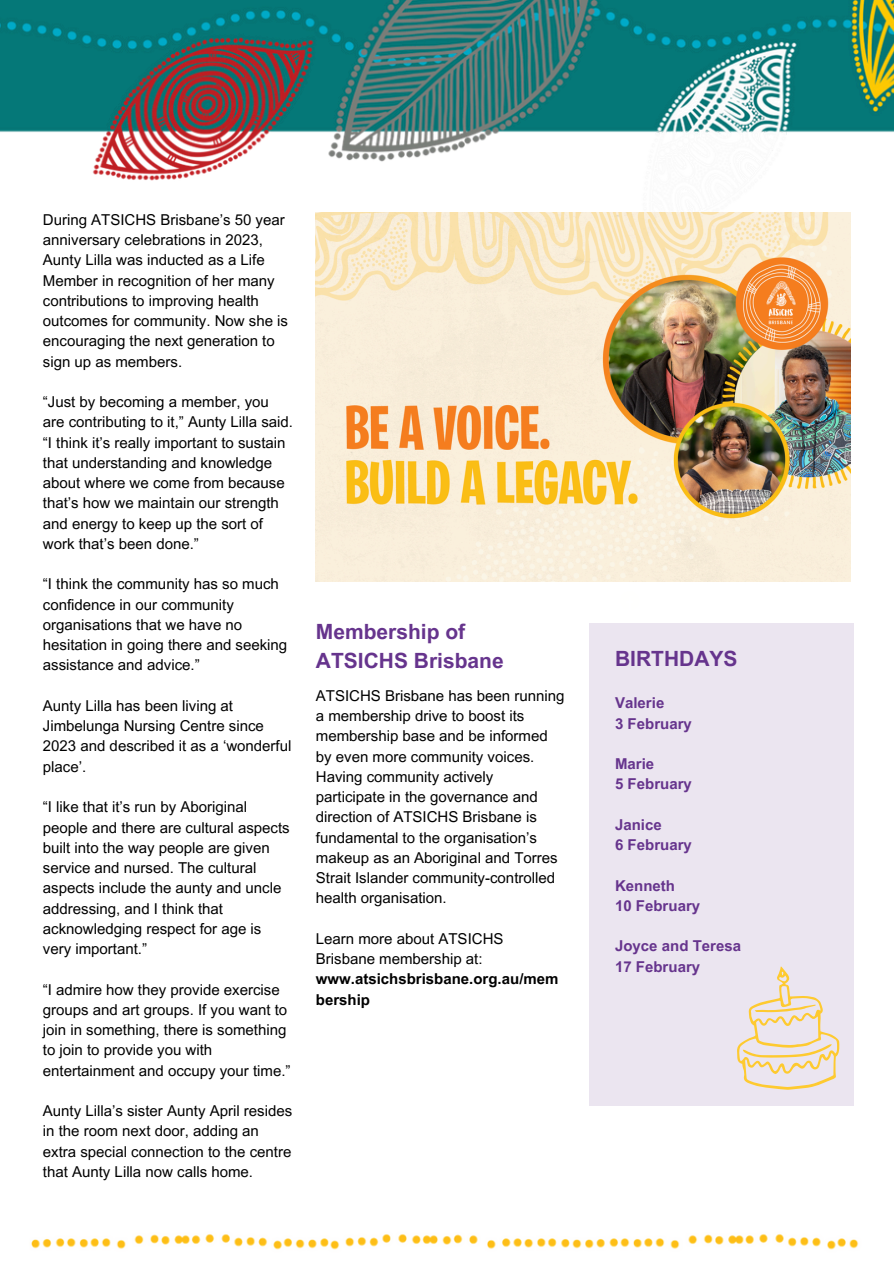
<style>
.page{position:relative;width:894px;height:1264px;background:#fff}
.page>*{position:absolute;margin:0;border:0;box-sizing:border-box;transform-origin:0 0}
.t1{font:700 21px/29.2px "Arial MT Pro";color:#66348d}
.t2{font:15px/20.2px "Arial MT Pro";color:#000}
.t3{font:700 15px/20.2px "Arial MT Pro";color:#66348d}
.s1{font-weight:700}
</style>
<div class="page">
<img style="left:0;top:0;width:893px;height:1106px">
<img style="left:316px;top:213px;width:534px;height:369px">
<svg style="left:620px;top:591px;width:19px;height:18px"></svg>
<img style="left:31px;top:1234px;width:828px;height:16px">
<div style="left:588px;top:623px;width:265px;height:483px;background:#ebe5f0"></div>
<svg style="left:737px;top:966px;width:102px;height:123px"></svg>
<p class="t2" style="left:43px;top:211px;width:246px">During ATSICHS Brisbane’s 50 year anniversary celebrations in 2023,<br>Aunty Lilla was inducted as a Life<br>Member in recognition of her many contributions to improving health outcomes for community. Now she is encouraging the next generation to sign up as members.</p>
<p class="t2" style="left:43px;top:393px;width:252px">“Just by becoming a member, you are contributing to it,” Aunty Lilla said. “I think it’s really important to sustain that understanding and knowledge about where we come from because that’s how we maintain our strength and energy to keep up the sort of work that’s been done.”</p>
<p class="t2" style="left:43px;top:576px;width:246px">“I think the community has so much confidence in our community organisations that we have no hesitation in going there and seeking assistance and advice.”</p>
<p class="t2" style="left:43px;top:697px;width:250px">Aunty Lilla has been living at<br>Jimbelunga Nursing Centre since<br>2023 and described it as a ‘wonderful place’.</p>
<p class="t2" style="left:43px;top:798px;width:248px">“I like that it’s run by Aboriginal people and there are cultural aspects built into the way people are given service and nursed. The cultural aspects include the aunty and uncle addressing, and I think that acknowledging respect for age is very important.”</p>
<p class="t2" style="left:43px;top:981px;width:249px">“I admire how they provide exercise groups and art groups. If you want to join in something, there is something to join to provide you with entertainment and occupy your time.”</p>
<p class="t2" style="left:43px;top:1102px;width:251px">Aunty Lilla’s sister Aunty April resides in the room next door, adding an extra special connection to the centre that Aunty Lilla now calls home.</p>
<p class="t1" style="left:316px;top:619px;width:189px">Membership of<br>ATSICHS Brisbane</p>
<h1 class="t2" style="left:316px;top:687px;width:250px">ATSICHS Brisbane has been running a membership drive to boost its membership base and be informed by even more community voices.<br>Having community actively participate in the governance and direction of ATSICHS Brisbane is fundamental to the organisation’s makeup as an Aboriginal and Torres<br>Strait Islander community-controlled health organisation.</h1>
<h3 class="t2" style="left:316px;top:930px;width:244px">Learn more about ATSICHS<br>Brisbane membership at: <span class="s1">www.atsichsbrisbane.org.au/mem bership</span></h3>
<p class="t1" style="left:615px;top:647px;width:124px">BIRTHDAYS</p>
<p class="t3" style="left:615px;top:694px;width:78px">Valerie<br>3 February</p>
<h2 class="t3" style="left:615px;top:755px;width:78px">Marie<br>5 February</h2>
<p class="t3" style="left:615px;top:816px;width:78px">Janice<br>6 February</p>
<p class="t3" style="left:615px;top:877px;width:87px">Kenneth<br>10 February</p>
<p class="t3" style="left:615px;top:937px;width:127px">Joyce and Teresa<br>17 February</p>
</div>
